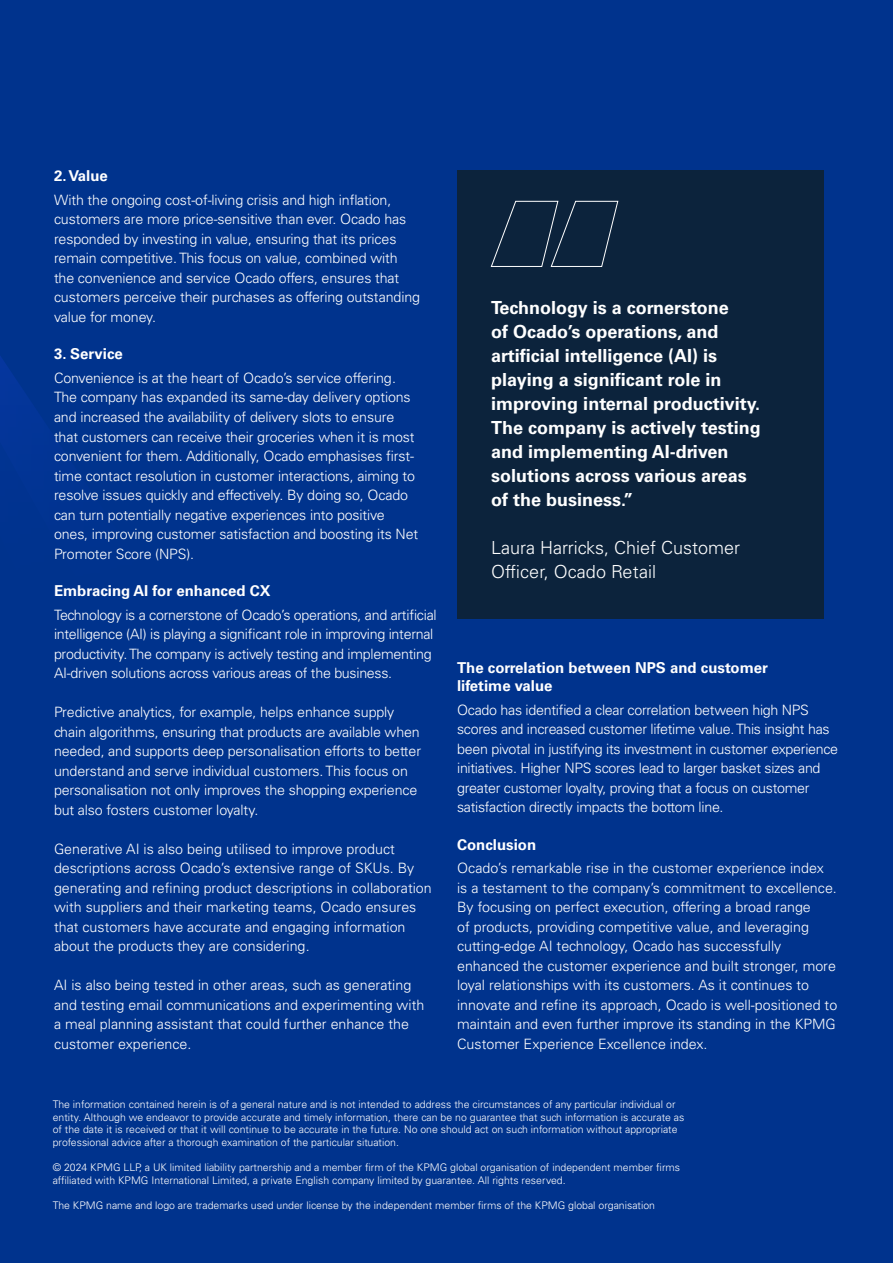
<style>
.page{position:relative;width:893px;height:1263px;background:#00338d}
.page>*{position:absolute;margin:0;border:0;box-sizing:border-box;transform-origin:0 0}
.t1{font:700 18px/24px "Univers LT Std";color:#fff}
.t2{font:300 18px/24px "Univers LT Std";color:#fff}
.t3{font:700 15px/18px "Univers LT Std";color:#fff}
.t4{font:300 14.25px/19.5px "Univers LT Std";letter-spacing:-.01em;color:#fff}
.t5{font:300 10.5px/12.6px "Univers LT Std";color:#fff}
</style>
<div class="page">
<div style="left:457px;top:170px;width:367px;height:449px;background:#0c233c"></div>
<svg style="left:491px;top:201px;width:127px;height:66px"></svg>
<p class="t3" style="left:54px;top:167px;width:55px">2. Value</p>
<p class="t4" style="left:54px;top:190px;width:368px">With the ongoing cost-of-living crisis and high inflation, customers are more price-sensitive than ever. Ocado has responded by investing in value, ensuring that its prices remain competitive. This focus on value, combined with the convenience and service Ocado offers, ensures that customers perceive their purchases as offering outstanding value for money.</p>
<p class="t3" style="left:54px;top:345px;width:70px">3. Service</p>
<p class="t4" style="left:54px;top:368px;width:366px">Convenience is at the heart of Ocado’s service offering.<br>The company has expanded its same-day delivery options and increased the availability of delivery slots to ensure that customers can receive their groceries when it is most convenient for them. Additionally, Ocado emphasises first&shy;time contact resolution in customer interactions, aiming to resolve issues quickly and effectively. By doing so, Ocado can turn potentially negative experiences into positive ones, improving customer satisfaction and boosting its Net Promoter Score (NPS).</p>
<p class="t3" style="left:54px;top:582px;width:218px">Embracing AI for enhanced CX</p>
<p class="t4" style="left:54px;top:605px;width:384px">Technology is a cornerstone of Ocado’s operations, and artificial intelligence (AI) is playing a significant role in improving internal productivity. The company is actively testing and implementing AI-driven solutions across various areas of the business.</p>
<p class="t4" style="left:54px;top:702px;width:369px">Predictive analytics, for example, helps enhance supply chain algorithms, ensuring that products are available when needed, and supports deep personalisation efforts to better understand and serve individual customers. This focus on personalisation not only improves the shopping experience but also fosters customer loyalty.</p>
<p class="t4" style="left:54px;top:839px;width:379px">Generative AI is also being utilised to improve product descriptions across Ocado’s extensive range of SKUs. By generating and refining product descriptions in collaboration with suppliers and their marketing teams, Ocado ensures that customers have accurate and engaging information about the products they are considering.</p>
<p class="t4" style="left:54px;top:975px;width:372px">AI is also being tested in other areas, such as generating and testing email communications and experimenting with a meal planning assistant that could further enhance the customer experience.</p>
<p class="t1" style="left:491px;top:295px;width:271px">Technology is a cornerstone<br>of Ocado’s operations, and artificial intelligence (AI) is playing a significant role in improving internal productivity.<br>The company is actively testing and implementing AI-driven solutions across various areas of the business.”</p>
<p class="t2" style="left:491px;top:535px;width:250px">Laura Harricks, Chief Customer<br>Officer, Ocado Retail</p>
<p class="t3" style="left:457px;top:659px;width:312px">The correlation between NPS and customer lifetime value</p>
<p class="t4" style="left:457px;top:700px;width:383px">Ocado has identified a clear correlation between high NPS scores and increased customer lifetime value. This insight has been pivotal in justifying its investment in customer experience initiatives. Higher NPS scores lead to larger basket sizes and greater customer loyalty, proving that a focus on customer satisfaction directly impacts the bottom line.</p>
<p class="t3" style="left:457px;top:835px;width:81px">Conclusion</p>
<p class="t4" style="left:457px;top:858px;width:382px">Ocado’s remarkable rise in the customer experience index is a testament to the company’s commitment to excellence.<br>By focusing on perfect execution, offering a broad range<br>of products, providing competitive value, and leveraging cutting-edge AI technology, Ocado has successfully enhanced the customer experience and built stronger, more loyal relationships with its customers. As it continues to innovate and refine its approach, Ocado is well-positioned to maintain and even further improve its standing in the KPMG Customer Experience Excellence index.</p>
<p class="t5" style="left:53px;top:1098px;width:633px">The information contained herein is of a general nature and is not intended to address the circumstances of any particular individual or entity. Although we endeavor to provide accurate and timely information, there can be no guarantee that such information is accurate as of the date it is received or that it will continue to be accurate in the future. No one should act on such information without appropriate professional advice after a thorough examination of the particular situation.</p>
<p class="t5" style="left:53px;top:1161px;width:629px">© 2024 KPMG LLP, a UK limited liability partnership and a member firm of the KPMG global organisation of independent member firms affiliated with KPMG International Limited, a private English company limited by guarantee. All rights reserved.</p>
<p class="t5" style="left:53px;top:1199px;width:604px">The KPMG name and logo are trademarks used under license by the independent member firms of the KPMG global organisation</p>
</div>
